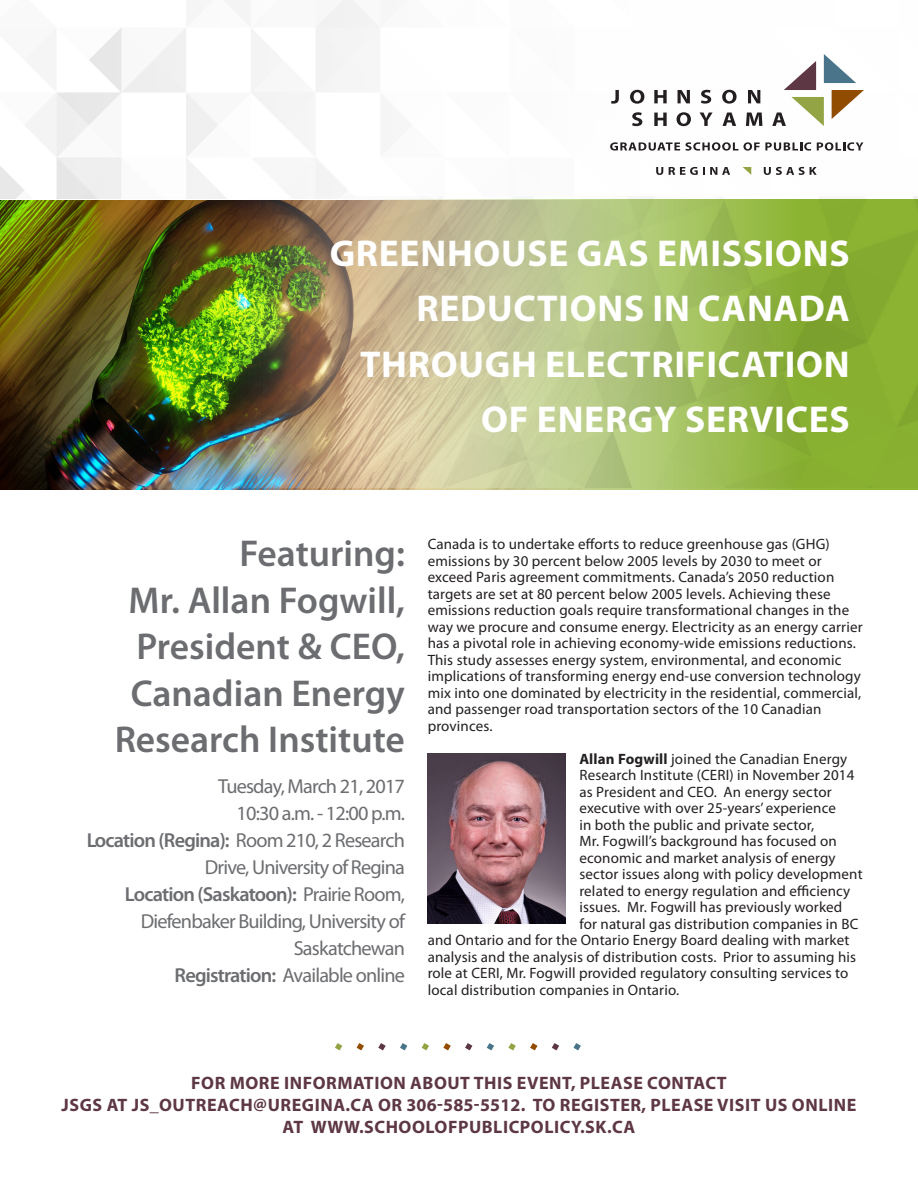
<style>
.page{position:relative;width:918px;height:1188px;background:#fff}
.page>*{position:absolute;margin:0;border:0;box-sizing:border-box;transform-origin:0 0}
.t1{font:700 37.5px/55.5px "Myriad Pro";letter-spacing:.02em;color:#fff;text-align:right}
.t2{font:600 37.5px/46.5px "Myriad Pro";color:#6c6d70;text-align:right}
.t3{font:20.25px/27px "Myriad Pro";letter-spacing:-.04em;color:#6c6d70;text-align:right}
.Copy{font:700 18px/21.6px "Myriad Pro";letter-spacing:.03em;color:#5e3744;text-align:center}
.t4{font:15px/16.5px "Myriad Pro";letter-spacing:.01em;color:#231f20}
.s1{font-weight:600}
.s2{font-weight:700}
</style>
<div class="page">
<img style="left:0;top:0;width:918px;height:197px">
<svg style="left:611px;top:90px;width:8px;height:14px"></svg>
<svg style="left:630px;top:90px;width:14px;height:14px"></svg>
<svg style="left:654px;top:90px;width:13px;height:13px"></svg>
<svg style="left:678px;top:90px;width:12px;height:13px"></svg>
<svg style="left:701px;top:90px;width:10px;height:14px"></svg>
<svg style="left:722px;top:90px;width:15px;height:14px"></svg>
<svg style="left:748px;top:90px;width:12px;height:13px"></svg>
<svg style="left:632px;top:112px;width:10px;height:14px"></svg>
<svg style="left:654px;top:113px;width:13px;height:13px"></svg>
<svg style="left:677px;top:112px;width:14px;height:14px"></svg>
<svg style="left:700px;top:113px;width:13px;height:13px"></svg>
<svg style="left:723px;top:113px;width:13px;height:13px"></svg>
<svg style="left:746px;top:113px;width:16px;height:13px"></svg>
<svg style="left:824px;top:54px;width:32px;height:29px"></svg>
<svg style="left:832px;top:90px;width:32px;height:29px"></svg>
<svg style="left:772px;top:97px;width:52px;height:29px"></svg>
<svg style="left:784px;top:61px;width:32px;height:29px"></svg>
<svg style="left:610px;top:142px;width:201px;height:9px"></svg>
<svg style="left:817px;top:142px;width:46px;height:9px"></svg>
<svg style="left:743px;top:167px;width:8px;height:8px"></svg>
<svg style="left:764px;top:167px;width:53px;height:8px"></svg>
<svg style="left:656px;top:167px;width:7px;height:8px"></svg>
<svg style="left:669px;top:167px;width:61px;height:8px"></svg>
<img style="left:0;top:197px;width:918px;height:290px">
<svg style="left:357px;top:200px;width:561px;height:290px;background:#acbe6d"></svg>
<img style="left:428px;top:754px;width:138px;height:169px">
<svg style="left:335px;top:1043px;width:7px;height:7px"></svg>
<svg style="left:378px;top:1043px;width:8px;height:7px"></svg>
<svg style="left:357px;top:1043px;width:7px;height:7px"></svg>
<svg style="left:400px;top:1043px;width:7px;height:7px"></svg>
<svg style="left:508px;top:1043px;width:8px;height:7px"></svg>
<svg style="left:552px;top:1043px;width:7px;height:7px"></svg>
<svg style="left:530px;top:1043px;width:8px;height:7px"></svg>
<svg style="left:573px;top:1043px;width:8px;height:7px"></svg>
<svg style="left:422px;top:1043px;width:7px;height:7px"></svg>
<svg style="left:465px;top:1043px;width:7px;height:7px"></svg>
<svg style="left:443px;top:1043px;width:8px;height:7px"></svg>
<svg style="left:487px;top:1043px;width:7px;height:7px"></svg>
<h1 class="t1" style="left:330px;top:224px;width:522px">GREENHOUSE GAS EMISSIONS<br>REDUCTIONS IN CANADA<br>THROUGH ELECTRIFICATION<br>OF ENERGY SERVICES</h1>
<h1 class="t2" style="left:114px;top:529px;width:292px">Featuring:<br>Mr. Allan Fogwill,<br>President &amp; CEO,<br>Canadian Energy<br>Research Institute</h1>
<p class="t3" style="left:86px;top:773px;width:320px">Tuesday, March 21, 2017<br>10:30 a.m. - 12:00 p.m.<br><span class="s1">Location (Regina):</span> Room 210, 2 Research<br>Drive, University of Regina<br><span class="s1">Location (Saskatoon):</span> Prairie Room,<br>Diefenbaker Building, University of<br>Saskatchewan<br><span class="s1">Registration:</span> Available online</p>
<p class="t4" style="left:428px;top:536px;width:436px">Canada is to undertake efforts to reduce greenhouse gas (GHG) emissions by 30 percent below 2005 levels by 2030 to meet or exceed Paris agreement commitments. Canada’s 2050 reduction targets are set at 80 percent below 2005 levels. Achieving these emissions reduction goals require transformational changes in the way we procure and consume energy. Electricity as an energy carrier has a pivotal role in achieving economy-wide emissions reductions.<br>This study assesses energy system, environmental, and economic implications of transforming energy end-use conversion technology mix into one dominated by electricity in the residential, commercial, and passenger road transportation sectors of the 10 Canadian provinces.</p>
<p class="t4" style="left:579px;top:750px;width:269px"><span class="s2">Allan Fogwill</span> joined the Canadian Energy</p>
<p class="t4" style="left:579px;top:767px;width:277px">Research Institute (CERI) in November 2014</p>
<p class="t4" style="left:579px;top:783px;width:254px">as President and CEO. An energy sector</p>
<p class="t4" style="left:579px;top:800px;width:258px">executive with over 25-years’ experience</p>
<p class="t4" style="left:579px;top:816px;width:236px">in both the public and private sector,</p>
<p class="t4" style="left:579px;top:833px;width:259px">Mr. Fogwill’s background has focused on</p>
<p class="t4" style="left:579px;top:849px;width:258px">economic and market analysis of energy</p>
<p class="t4" style="left:579px;top:866px;width:285px">sector issues along with policy development</p>
<p class="t4" style="left:579px;top:882px;width:272px">related to energy regulation and efficiency</p>
<p class="t4" style="left:579px;top:899px;width:264px">issues. Mr. Fogwill has previously worked</p>
<p class="t4" style="left:579px;top:915px;width:281px">for natural gas distribution companies in BC</p>
<p class="t4" style="left:428px;top:932px;width:423px">and Ontario and for the Ontario Energy Board dealing with market</p>
<p class="t4" style="left:428px;top:948px;width:430px">analysis and the analysis of distribution costs. Prior to assuming his</p>
<p class="t4" style="left:428px;top:965px;width:422px">role at CERI, Mr. Fogwill provided regulatory consulting services to</p>
<p class="t4" style="left:428px;top:981px;width:253px">local distribution companies in Ontario.</p>
<p class="Copy" style="left:62px;top:1072px;width:796px">FOR MORE INFORMATION ABOUT THIS EVENT, PLEASE CONTACT<br>JSGS AT JS_OUTREACH@UREGINA.CA OR 306-585-5512. TO REGISTER, PLEASE VISIT US ONLINE<br>AT WWW.SCHOOLOFPUBLICPOLICY.SK.CA</p>
</div>
